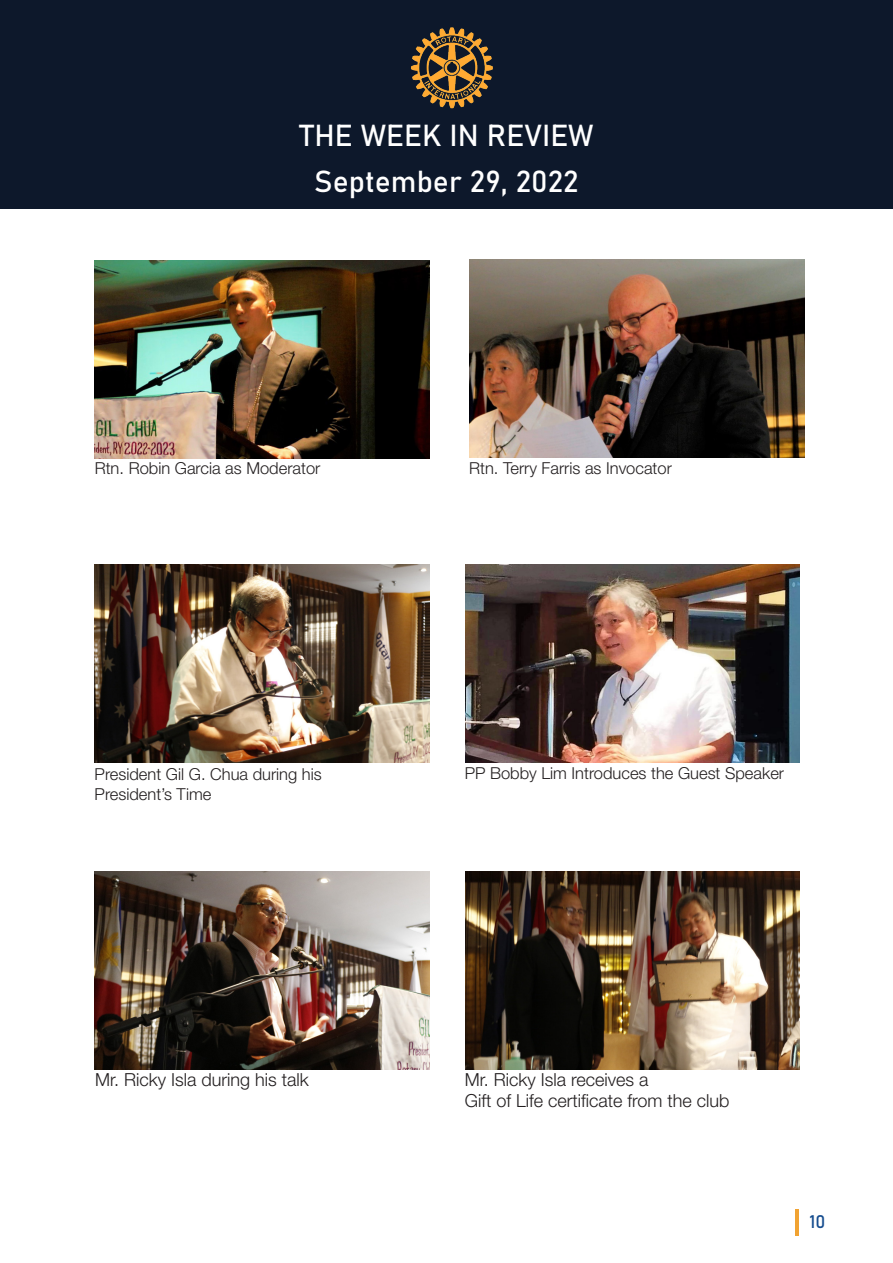
<style>
.page{position:relative;width:893px;height:1263px;background:#fff}
.page>*{position:absolute;margin:0;border:0;box-sizing:border-box;transform-origin:0 0}
.t1{font:30px "Bahnschrift";color:#fff}
.t2{font:300 18px "Helvetica Neue LT Pro";color:#231f20}
.t3{font:18px "Bahnschrift";color:#164d8f}
.t4{font:300 16.5px "Helvetica Neue LT Pro";color:#231f20}
</style>
<div class="page">
<hr style="left:795px;top:1209px;width:3px;height:26px;background:#f1a332">
<div style="left:0;top:0;width:893px;height:208px;background:#0d182b"></div>
<img style="left:411px;top:27px;width:82px;height:82px">
<img style="left:95px;top:260px;width:334px;height:198px">
<img style="left:469px;top:260px;width:335px;height:198px">
<img style="left:95px;top:565px;width:334px;height:198px">
<img style="left:465px;top:565px;width:335px;height:198px">
<img style="left:94px;top:871px;width:335px;height:198px">
<img style="left:465px;top:871px;width:335px;height:198px">
<p class="t1" style="left:299px;top:113px;width:296px">THE WEEK IN REVIEW</p>
<p class="t1" style="left:314px;top:159px;width:266px">September 29, 2022</p>
<p class="t4" style="left:95px;top:458px;width:227px">Rtn. Robin Garcia as Moderator</p>
<p class="t4" style="left:469px;top:458px;width:204px">Rtn. Terry Farris as Invocator</p>
<p class="t4" style="left:95px;top:764px;width:229px">President Gil G. Chua during his</p>
<p class="t4" style="left:95px;top:784px;width:118px">President’s Time</p>
<p class="t4" style="left:465px;top:763px;width:321px">PP Bobby Lim Introduces the Guest Speaker</p>
<p class="t2" style="left:95px;top:1068px;width:215px">Mr. Ricky Isla during his talk</p>
<p class="t2" style="left:465px;top:1069px;width:185px">Mr. Ricky Isla receives a</p>
<p class="t2" style="left:465px;top:1090px;width:266px">Gift of Life certificate from the club</p>
<p class="t3" style="left:810px;top:1208px;width:17px">10</p>
</div>
